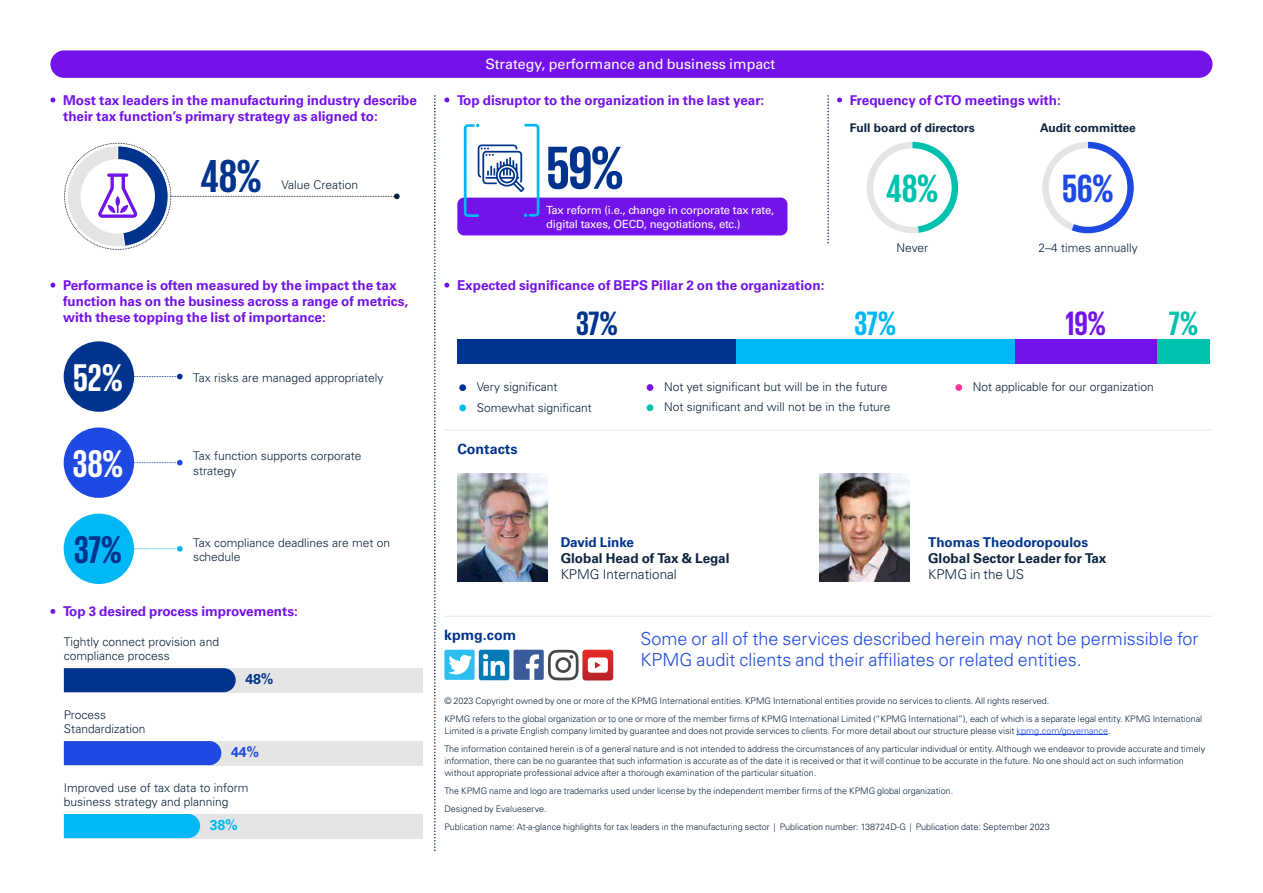
<style>
.page{position:relative;width:1263px;height:893px;background:#fff}
.page>*{position:absolute;margin:0;border:0;box-sizing:border-box;transform-origin:0 0}
.t1{font:700 61.95px "KPMG";color:#00338d}
.t2{font:700 47.25px "KPMG";color:#00338d}
.t3{font:700 40.2px "KPMG";color:#00c0ae}
.t4{font:700 40.2px "KPMG";color:#1e49e2}
.t5{font:700 39.45px/86.1px "KPMG";color:#fff}
.t6{font:700 39.45px "KPMG";color:#00338d}
.t7{font:700 34.5px "KPMG";color:#00338d}
.t8{font:700 34.5px "KPMG";color:#00b8f5}
.t9{font:700 34.5px "KPMG";color:#7213ea}
.t10{font:700 34.5px "KPMG";color:#00c0ae}
.t11{font:300 18px/21.6px "Univers LT Std";color:#1f4ae3}
.t12{font:14.25px "Univers LT Std";color:#fff}
.t13{font:700 14.25px "Univers LT Std";color:#00338c}
.t14{font:700 14.25px "Univers LT Std";color:#00338d}
.t15{font:700 14.25px "Univers LT Std";color:#1e49e2}
.t16{font:700 14.25px "Univers LT Std";color:#00b8f5}
.t17{font:700 13.5px/16.2px "Univers LT Std";color:#7312eb}
.t18{font:700 13.5px "Univers LT Std";color:#0d243d}
.t19{font:700 13.5px "Univers LT Std";color:#00338c}
.t20{font:300 13.5px "Univers LT Std";color:#0d243d}
.t21{font:300 12px/14.4px "Univers LT Std";color:#0c233c}
.t22{font:700 12px "Univers LT Std";color:#0c233c}
.t23{font:11.25px/13.5px "Univers LT Std";letter-spacing:-.02em;color:#fff}
.t24{font:300 9px/18px "Univers LT Std";color:#0d243d}
.s1{color:#1f4ae3}
</style>
<div class="page">
<hr style="left:1017px;top:734px;width:91px;height:1px;background:#1f4ae3">
<div style="left:479px;top:650px;width:30px;height:30px;background:#007bb6;border-radius:2px"></div>
<svg style="left:483px;top:654px;width:22px;height:22px"></svg>
<svg style="left:548px;top:650px;width:65px;height:30px"></svg>
<div style="left:444px;top:650px;width:31px;height:30px;background:#2cbff0;border-radius:2px"></div>
<svg style="left:448px;top:654px;width:24px;height:21px"></svg>
<div style="left:514px;top:650px;width:30px;height:30px;background:#3b5a9a;border-radius:2px"></div>
<svg style="left:526px;top:654px;width:13px;height:26px"></svg>
<div style="left:50px;top:50px;width:1162px;height:28px;background:#7312eb;border-radius:14px"></div>
<hr style="left:444px;top:616px;width:768px;height:1px;background:#e6e7e9">
<svg style="left:50px;top:97px;width:5px;height:5px"></svg>
<svg style="left:50px;top:283px;width:5px;height:5px"></svg>
<svg style="left:50px;top:609px;width:5px;height:5px"></svg>
<svg style="left:837px;top:97px;width:5px;height:5px"></svg>
<svg style="left:434px;top:96px;width:2px;height:755px"></svg>
<svg style="left:134px;top:460px;width:49px;height:5px"></svg>
<svg style="left:134px;top:374px;width:49px;height:5px"></svg>
<svg style="left:134px;top:546px;width:49px;height:6px"></svg>
<div style="left:64px;top:341px;width:70px;height:71px;background:#00338d;border-radius:50%"></div>
<div style="left:64px;top:427px;width:70px;height:71px;background:#1e49e2;border-radius:50%"></div>
<div style="left:64px;top:514px;width:70px;height:70px;background:#00b8f5;border-radius:50%"></div>
<svg style="left:444px;top:283px;width:5px;height:5px"></svg>
<div style="left:1157px;top:339px;width:53px;height:24px;background:#00c0ae"></div>
<div style="left:1014px;top:339px;width:143px;height:24px;background:#7213ea"></div>
<div style="left:736px;top:339px;width:278px;height:24px;background:#00b8f5"></div>
<div style="left:458px;top:339px;width:278px;height:24px;background:#00338d"></div>
<div style="left:459px;top:384px;width:7px;height:7px;background:#00338d;border-radius:50%"></div>
<div style="left:459px;top:404px;width:7px;height:7px;background:#00b8f5;border-radius:50%"></div>
<div style="left:647px;top:384px;width:6px;height:7px;background:#7213ea;border-radius:50%"></div>
<div style="left:647px;top:404px;width:6px;height:7px;background:#00c0ae;border-radius:50%"></div>
<div style="left:955px;top:384px;width:7px;height:7px;background:#fd349c;border-radius:50%"></div>
<svg style="left:64px;top:145px;width:336px;height:105px"></svg>
<div style="left:457px;top:198px;width:330px;height:37px;background:#7213ea;border-radius:7px"></div>
<svg style="left:464px;top:124px;width:75px;height:93px"></svg>
<div style="left:64px;top:668px;width:359px;height:24px;background:#e5e5e5"></div>
<div style="left:64px;top:668px;width:172px;height:24px;background:#00338d"></div>
<div style="left:64px;top:741px;width:359px;height:24px;background:#e5e5e5"></div>
<div style="left:64px;top:741px;width:157px;height:24px;background:#1e49e2"></div>
<div style="left:64px;top:814px;width:359px;height:24px;background:#e5e5e5"></div>
<div style="left:64px;top:814px;width:136px;height:24px;background:#00b8f5"></div>
<svg style="left:444px;top:97px;width:5px;height:5px"></svg>
<svg style="left:827px;top:96px;width:2px;height:147px"></svg>
<svg style="left:867px;top:142px;width:91px;height:91px"></svg>
<div style="left:873px;top:148px;width:79px;height:79px;background:#fff;border-radius:50%"></div>
<svg style="left:1042px;top:142px;width:92px;height:91px"></svg>
<div style="left:1049px;top:148px;width:78px;height:79px;background:#fff;border-radius:50%"></div>
<img style="left:457px;top:473px;width:90px;height:108px">
<hr style="left:444px;top:430px;width:768px;height:1px;background:#e6e7e9">
<img style="left:819px;top:473px;width:90px;height:108px">
<h3 class="t17" style="left:63px;top:92px;width:355px">Most tax leaders in the manufacturing industry describe their tax function’s primary strategy as aligned to:</h3>
<h2 class="t2" style="left:200px;top:152px;width:63px">48%</h2>
<h3 class="t21" style="left:281px;top:178px;width:78px">Value Creation</h3>
<h3 class="t17" style="left:63px;top:277px;width:347px">Performance is often measured by the impact the tax function has on the business across a range of metrics, with these topping the list of importance:</h3>
<h3 class="t5" style="left:73px;top:333px;width:52px">52%<br>38%</h3>
<h3 class="t6" style="left:74px;top:530px;width:49px">37%</h3>
<h3 class="t21" style="left:193px;top:370px;width:192px">Tax risks are managed appropriately</h3>
<h3 class="t21" style="left:193px;top:449px;width:170px">Tax function supports corporate strategy</h3>
<h3 class="t21" style="left:193px;top:535px;width:198px">Tax compliance deadlines are met on schedule</h3>
<h3 class="t17" style="left:63px;top:604px;width:236px">Top 3 desired process improvements:</h3>
<h3 class="t21" style="left:64px;top:634px;width:157px">Tightly connect provision and compliance process</h3>
<h3 class="t21" style="left:64px;top:707px;width:83px">Process<br>Standardization</h3>
<h3 class="t14" style="left:245px;top:671px;width:29px">48%</h3>
<h3 class="t15" style="left:231px;top:744px;width:29px">44%</h3>
<h3 class="t21" style="left:64px;top:780px;width:186px">Improved use of tax data to inform business strategy and planning</h3>
<h3 class="t16" style="left:210px;top:816px;width:29px">38%</h3>
<h3 class="t12" style="left:485px;top:56px;width:291px">Strategy, performance and business impact</h3>
<h3 class="t17" style="left:457px;top:92px;width:309px">Top disruptor to the organization in the last year:</h3>
<h1 class="t1" style="left:546px;top:137px;width:79px">59%</h1>
<p class="t23" style="left:546px;top:204px;width:229px">Tax reform (i.e., change in corporate tax rate, digital taxes, OECD, negotiations, etc.)</p>
<h3 class="t17" style="left:850px;top:92px;width:213px">Frequency of CTO meetings with:</h3>
<h3 class="t22" style="left:850px;top:120px;width:126px">Full board of directors</h3>
<h3 class="t3" style="left:886px;top:168px;width:54px">48%</h3>
<h3 class="t22" style="left:1040px;top:120px;width:97px">Audit committee</h3>
<h3 class="t4" style="left:1062px;top:168px;width:53px">56%</h3>
<h3 class="t21" style="left:897px;top:241px;width:33px">Never</h3>
<h3 class="t21" style="left:1038px;top:241px;width:101px">2–4 times annually</h3>
<h3 class="t17" style="left:457px;top:277px;width:369px">Expected significance of BEPS Pillar 2 on the organization:</h3>
<h3 class="t7" style="left:576px;top:306px;width:43px">37%</h3>
<h3 class="t8" style="left:854px;top:306px;width:43px">37%</h3>
<h3 class="t9" style="left:1065px;top:306px;width:42px">19%</h3>
<h3 class="t10" style="left:1169px;top:306px;width:31px">7%</h3>
<h3 class="t21" style="left:477px;top:377px;width:117px;line-height:20.2px">Very significant<br>Somewhat significant</h3>
<h3 class="t21" style="left:664px;top:377px;width:228px;line-height:20.2px">Not yet significant but will be in the future<br>Not significant and will not be in the future</h3>
<h3 class="t21" style="left:973px;top:380px;width:183px">Not applicable for our organization</h3>
<h3 class="t13" style="left:457px;top:441px;width:62px">Contacts</h3>
<h3 class="t13" style="left:444px;top:627px;width:74px">kpmg.com</h3>
<h3 class="t19" style="left:561px;top:534px;width:75px">David Linke</h3>
<h3 class="t18" style="left:561px;top:550px;width:170px">Global Head of Tax &amp; Legal</h3>
<h3 class="t20" style="left:561px;top:566px;width:118px">KPMG International</h3>
<h3 class="t19" style="left:928px;top:534px;width:162px">Thomas Theodoropoulos</h3>
<h3 class="t18" style="left:928px;top:550px;width:180px">Global Sector Leader for Tax</h3>
<h3 class="t20" style="left:928px;top:566px;width:97px">KPMG in the US</h3>
<h3 class="t11" style="left:640px;top:627px;width:560px">Some or all of the services described herein may not be permissible for<br>KPMG audit clients and their affiliates or related entities.</h3>
<p class="t24" style="left:444px;top:691px;width:759px">© 2023 Copyright owned by one or more of the KPMG International entities. KPMG International entities provide no services to clients. All rights reserved.<br>KPMG refers to the global organization or to one or more of the member firms of KPMG International Limited (“KPMG International”), each of which is a separate legal entity. KPMG International</p>
<p class="t24" style="left:444px;top:721px;width:762px">Limited is a private English company limited by guarantee and does not provide services to clients. For more detail about our structure please visit <span class="s1">kpmg.com/governance</span>.<br>The information contained herein is of a general nature and is not intended to address the circumstances of any particular individual or entity. Although we endeavor to provide accurate and timely</p>
<p class="t24" style="left:444px;top:754px;width:741px;line-height:12px">information, there can be no guarantee that such information is accurate as of the date it is received or that it will continue to be accurate in the future. No one should act on such information without appropriate professional advice after a thorough examination of the particular situation.</p>
<p class="t24" style="left:444px;top:781px;width:607px">The KPMG name and logo are trademarks used under license by the independent member firms of the KPMG global organization.<br>Designed by Evalueserve.<br>Publication name: At-a-glance highlights for tax leaders in the manufacturing sector | Publication number: 138724D-G | Publication date: September 2023</p>
</div>
